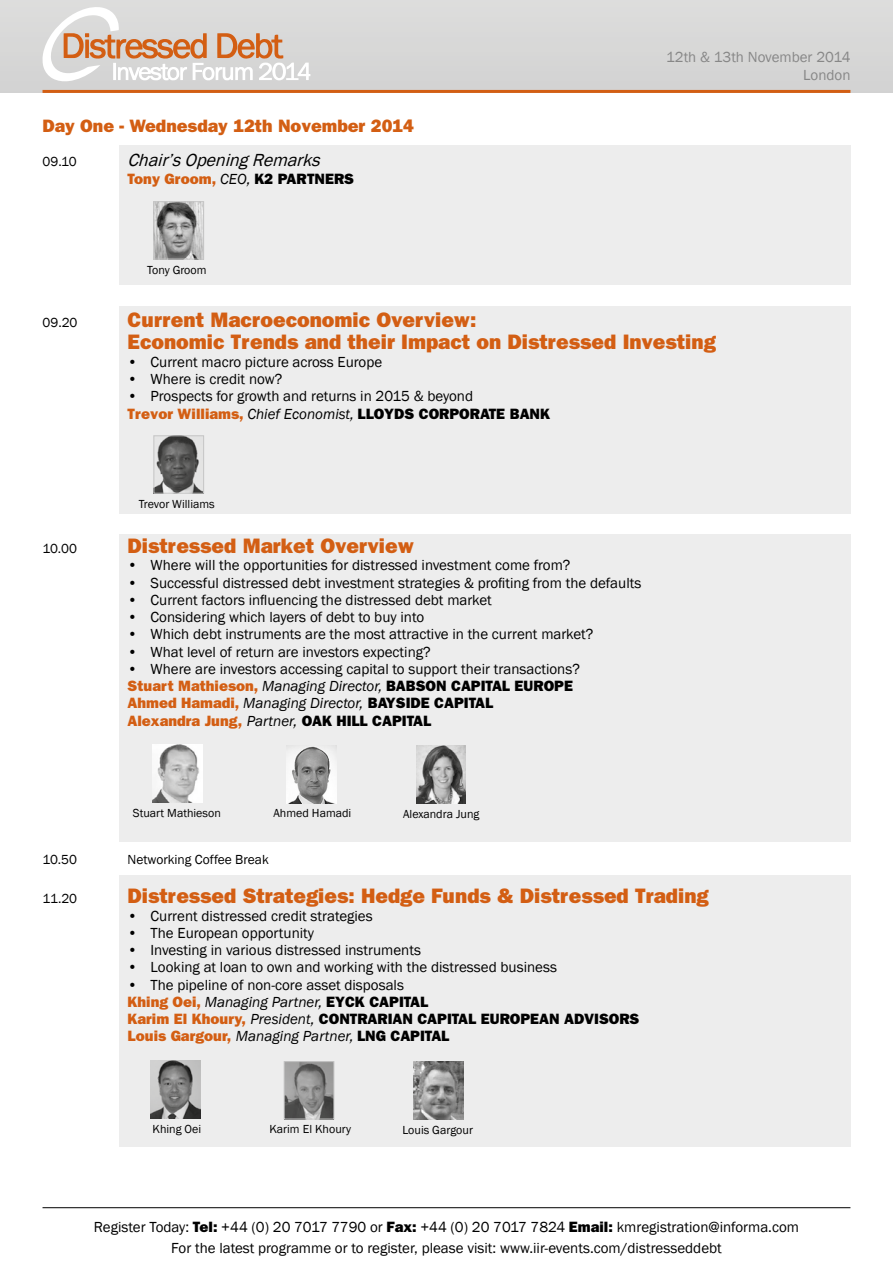
<style>
.page{position:relative;width:893px;height:1263px;background:#fff}
.page>*{position:absolute;margin:0;border:0;box-sizing:border-box;transform-origin:0 0}
.t1{font:800 21px/22.5px "Franklin Gothic";color:#d35e13}
.t2{font:800 18px "Franklin Gothic";color:#d35e13}
.t3{font:italic 18px "Franklin Gothic";color:#000}
.t4{font:15px/17.2px "Franklin Gothic";color:#000}
.t5{font:800 15px/17.2px "Franklin Gothic";color:#000}
.t6{font:15px/18px "Franklin Gothic";color:#878787;text-align:right}
.t7{font:800 15px "Franklin Gothic";color:#d35e13}
.t8{font:13.5px "Franklin Gothic";color:#000}
.t9{font:12px "Franklin Gothic";color:#000}
.s1{font-weight:400;font-style:italic;color:#000}
.s2{color:#000}
.s3{font-weight:800;color:#d35e13}
.s4{font-style:italic}
.s5{font-weight:800}
.s6{font-weight:400}
.s7{color:#d35e13}
.s8{font-weight:400;font-style:italic}
</style>
<div class="page">
<div style="left:0;top:0;width:893px;height:986px;background:#d8d8d7"></div>
<div style="left:0;top:94px;width:893px;height:943px;background:#fff"></div>
<div style="left:119px;top:306px;width:731px;height:207px;background:#ededed"></div>
<div style="left:119px;top:146px;width:731px;height:139px;background:#ededed"></div>
<div style="left:119px;top:875px;width:731px;height:271px;background:#ededed"></div>
<div style="left:119px;top:534px;width:731px;height:308px;background:#ededed"></div>
<img style="left:153px;top:745px;width:50px;height:57px">
<img style="left:286px;top:746px;width:50px;height:57px">
<img style="left:416px;top:746px;width:49px;height:57px">
<img style="left:151px;top:1061px;width:49px;height:57px">
<img style="left:286px;top:1063px;width:46px;height:54px">
<div style="left:284px;top:1061px;width:50px;height:58px;border:1px solid #c6c6c6"></div>
<img style="left:413px;top:1061px;width:50px;height:58px">
<hr style="left:43px;top:1207px;width:807px;height:1px;background:#000">
<hr style="left:43px;top:90px;width:807px;height:3px;background:#d35e13">
<img style="left:156px;top:203px;width:46px;height:54px">
<div style="left:154px;top:201px;width:50px;height:58px;border:1px solid #c6c6c6"></div>
<img style="left:156px;top:438px;width:46px;height:53px">
<div style="left:154px;top:436px;width:50px;height:57px;border:1px solid #c6c6c6"></div>
<svg style="left:42px;top:7px;width:268px;height:74px"></svg>
<p class="t2" style="left:43px;top:115px;width:373px">Day One - Wednesday 12th November 2014</p>
<p class="t8" style="left:43px;top:154px;width:36px">09.10</p>
<p class="t3" style="left:128px;top:149px;width:200px">Chair’sOpeningRemarks</p>
<p class="t7" style="left:128px;top:170px;width:228px">Tony Groom, <span class="s1">CEO,</span> <span class="s2">K2 PARTNERS</span></p>
<p class="t9" style="left:147px;top:263px;width:61px">Tony Groom</p>
<p class="t6" style="left:666px;top:48px;width:186px">12th &amp; 13th November 2014<br>London</p>
<p class="t8" style="left:43px;top:314px;width:37px">09.20</p>
<h1 class="t1" style="left:128px;top:308px;width:590px">Current Macroeconomic Overview:<br>Economic Trends and their Impact on Distressed Investing</h1>
<p class="t4" style="left:128px;top:353px;width:256px">• Current macro picture across Europe</p>
<p class="t4" style="left:128px;top:371px;width:156px">• Where is credit now?</p>
<p class="t4" style="left:128px;top:388px;width:424px">• Prospects for growth and returns in 2015 &amp; beyond<br><span class="s3">Trevor Williams,</span> <span class="s4">Chief Economist,</span> <span class="s5">LLOYDS CORPORATE BANK</span></p>
<p class="t9" style="left:139px;top:497px;width:77px">Trevor Williams</p>
<p class="t8" style="left:43px;top:540px;width:36px">10.00</p>
<h1 class="t1" style="left:128px;top:534px;width:288px">Distressed Market Overview</h1>
<p class="t4" style="left:128px;top:557px;width:444px">• Where will the opportunities for distressed investment come from?</p>
<p class="t4" style="left:128px;top:574px;width:515px">• Successful distressed debt investment strategies &amp; profiting from the defaults</p>
<p class="t4" style="left:128px;top:591px;width:366px">• Current factors influencing the distressed debt market</p>
<p class="t4" style="left:128px;top:609px;width:298px">• Considering which layers of debt to buy into</p>
<p class="t4" style="left:128px;top:626px;width:467px">• Which debt instruments are the most attractive in the current market?</p>
<p class="t4" style="left:128px;top:643px;width:305px">• What level of return are investors expecting?</p>
<p class="t4" style="left:128px;top:660px;width:454px">• Where are investors accessing capital to support their transactions?<br><span class="s3">Stuart Mathieson,</span> <span class="s4">Managing Director,</span> <span class="s5">BABSON CAPITAL EUROPE </span><span class="s3">Ahmed Hamadi,</span> <span class="s4">Managing Director,</span> <span class="s5">BAYSIDE CAPITAL<br></span><span class="s3">Alexandra Jung,</span> <span class="s4">Partner,</span> <span class="s5">OAK HILL CAPITAL</span></p>
<p class="t9" style="left:133px;top:806px;width:89px">Stuart Mathieson</p>
<p class="t9" style="left:274px;top:806px;width:79px">Ahmed Hamadi</p>
<p class="t9" style="left:403px;top:807px;width:78px">Alexandra Jung</p>
<p class="t8" style="left:43px;top:851px;width:36px">10.50</p>
<p class="t8" style="left:128px;top:851px;width:143px">Networking Coffee Break</p>
<p class="t8" style="left:43px;top:890px;width:36px">11.20</p>
<h1 class="t1" style="left:128px;top:884px;width:583px">Distressed Strategies: Hedge Funds &amp; Distressed Trading</h1>
<p class="t4" style="left:128px;top:907px;width:247px">• Current distressed credit strategies</p>
<p class="t4" style="left:128px;top:924px;width:188px">• The European opportunity</p>
<p class="t4" style="left:128px;top:942px;width:295px">• Investing in various distressed instruments</p>
<p class="t4" style="left:128px;top:959px;width:431px">• Looking at loan to own and working with the distressed business</p>
<p class="t5" style="left:128px;top:975px;width:513px"><span class="s6">• The pipeline of non-core asset disposals<br></span><span class="s7">Khing Oei,</span> <span class="s8">Managing Partner,</span> EYCK CAPITAL<br><span class="s7">Karim El Khoury,</span> <span class="s8">President,</span> CONTRARIAN CAPITAL EUROPEAN ADVISORS <span class="s7">Louis Gargour,</span> <span class="s8">Managing Partner,</span> LNG CAPITAL</p>
<p class="t9" style="left:152px;top:1122px;width:50px">Khing Oei</p>
<p class="t9" style="left:269px;top:1122px;width:83px">Karim El Khoury</p>
<p class="t9" style="left:402px;top:1123px;width:72px">Louis Gargour</p>
<p class="t4" style="left:94px;top:1216px;width:706px;line-height:21px;text-align:center">Register Today: <span class="s5">Tel:</span> +44 (0) 20 7017 7790 or <span class="s5">Fax:</span> +44 (0) 20 7017 7824 <span class="s5">Email:</span> kmregistration@informa.com<br>For the latest programme or to register, please visit: www.iir-events.com/distresseddebt</p>
</div>
